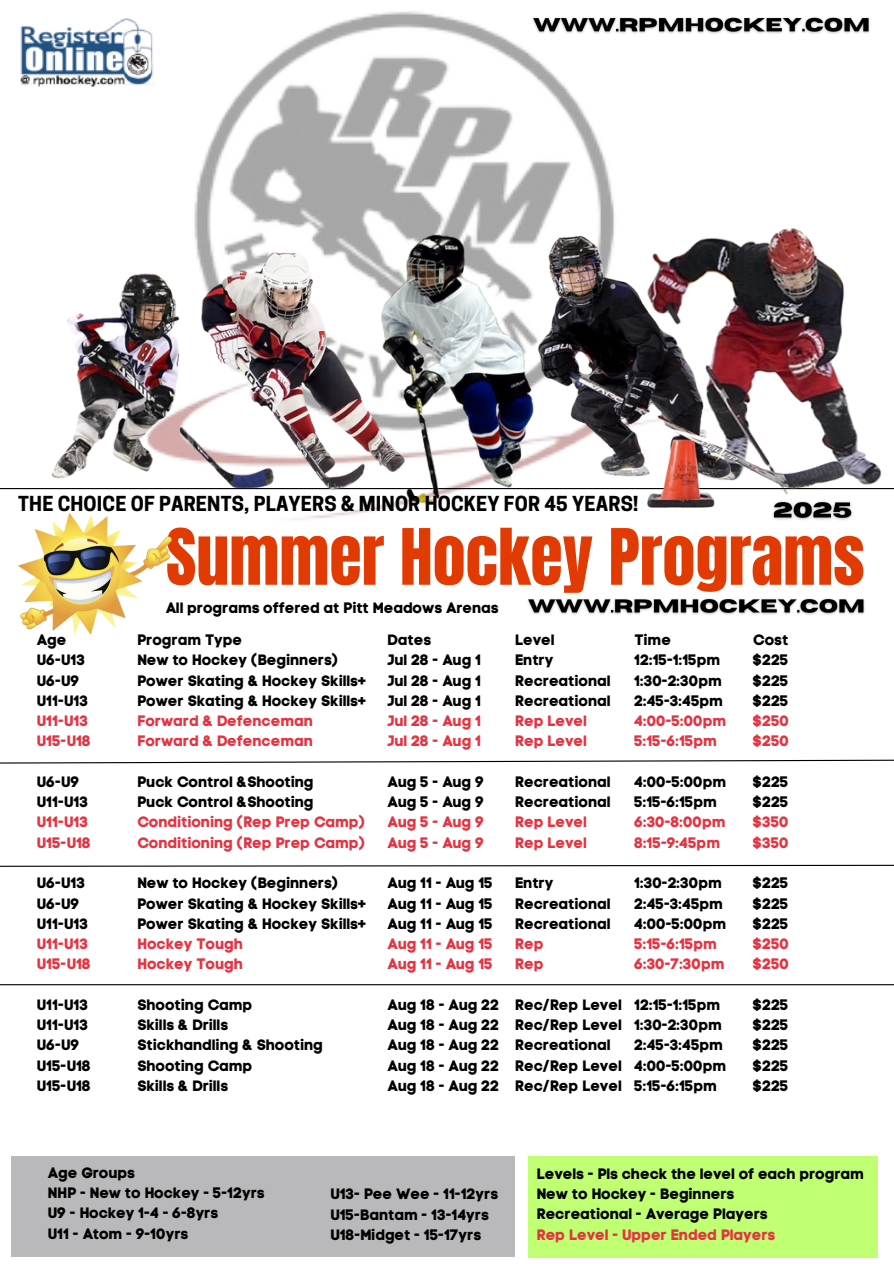
<style>
.page{position:relative;width:894px;height:1264px;background:#fff}
.page>*{position:absolute;margin:0;border:0;box-sizing:border-box;transform-origin:0 0}
.t1{font:66px "Anton";color:#e23a03}
.t2{font:700 19.35px "Cooper Hewitt";letter-spacing:.01em;color:#000}
.t3{font:15px/20.2px "Code Pro Bold LC";color:#000}
.t4{font:15px/20.2px "Code Pro Bold LC";color:#e43442}
.s1{color:#e43442}
.s2{color:#000}
</style>
<div class="page">
<img style="left:194px;top:11px;width:421px;height:509px">
<hr style="left:0;top:488px;width:893px;height:1px;background:#000">
<img style="left:18px;top:512px;width:154px;height:123px">
<div style="left:12px;top:1155px;width:503px;height:101px;background:#b9b8ba"></div>
<svg style="left:0;top:759px;width:893px;height:5px"></svg>
<svg style="left:0;top:864px;width:893px;height:3px"></svg>
<hr style="left:0;top:984px;width:893px;height:1px;background:#000">
<img style="left:306px;top:224px;width:190px;height:282px">
<img style="left:864px;top:453px;width:29px;height:37px">
<img style="left:496px;top:224px;width:368px;height:296px">
<img style="left:20px;top:18px;width:134px;height:69px">
<div style="left:528px;top:1155px;width:349px;height:102px;background:#c1ff72"></div>
<img style="left:48px;top:270px;width:147px;height:225px">
<img style="left:195px;top:235px;width:241px;height:276px">
<img style="left:528px;top:598px;width:337px;height:17px">
<img style="left:767px;top:495px;width:90px;height:25px">
<img style="left:528px;top:13px;width:342px;height:26px">
<p class="t2" style="left:18px;top:496px;width:621px">THE CHOICE OF PARENTS, PLAYERS &amp; MINOR HOCKEY FOR 45 YEARS!</p>
<p class="t1" style="left:166px;top:509px;width:700px">Summer Hockey Programs</p>
<p class="t3" style="left:37px;top:629px;width:31px">Age</p>
<p class="t3" style="left:37px;top:650px;width:53px">U6-U13<br>U6-U9<br>U11-U13<br><span class="s1">U11-U13</span></p>
<p class="t4" style="left:37px;top:731px;width:56px">U15-U18</p>
<p class="t4" style="left:37px;top:771px;width:56px"><span class="s2">U6-U9<br>U11-U13<br></span>U11-U13<br>U15-U18</p>
<p class="t3" style="left:37px;top:872px;width:50px">U6-U13</p>
<p class="t4" style="left:37px;top:893px;width:56px"><span class="s2">U6-U9<br>U11-U13<br></span>U11-U13<br>U15-U18</p>
<p class="t3" style="left:37px;top:994px;width:53px">U11-U13</p>
<p class="t3" style="left:37px;top:1014px;width:56px">U11-U13<br>U6-U9<br>U15-U18<br>U15-U18</p>
<p class="t3" style="left:166px;top:597px;width:334px">All programs offered at Pitt Meadows Arenas</p>
<p class="t3" style="left:137px;top:629px;width:107px">Program Type</p>
<p class="t3" style="left:137px;top:650px;width:203px">New to Hockey (Beginners)</p>
<p class="t3" style="left:137px;top:670px;width:231px">Power Skating &amp; Hockey Skills+</p>
<p class="t3" style="left:137px;top:690px;width:231px">Power Skating &amp; Hockey Skills+</p>
<p class="t4" style="left:137px;top:710px;width:177px">Forward &amp; Defenceman</p>
<p class="t4" style="left:137px;top:731px;width:177px">Forward &amp; Defenceman</p>
<p class="t3" style="left:137px;top:771px;width:178px">Puck Control &amp;Shooting</p>
<h2 class="t3" style="left:137px;top:791px;width:178px">Puck Control &amp;Shooting</h2>
<p class="t4" style="left:137px;top:812px;width:230px">Conditioning (Rep Prep Camp)</p>
<h1 class="t4" style="left:137px;top:832px;width:230px">Conditioning (Rep Prep Camp)</h1>
<p class="t3" style="left:137px;top:872px;width:203px">New to Hockey (Beginners)</p>
<p class="t3" style="left:137px;top:893px;width:231px">Power Skating &amp; Hockey Skills+</p>
<h5 class="t3" style="left:137px;top:913px;width:231px">Power Skating &amp; Hockey Skills+</h5>
<p class="t4" style="left:137px;top:933px;width:107px">Hockey Tough</p>
<p class="t4" style="left:137px;top:953px;width:107px">Hockey Tough</p>
<h5 class="t3" style="left:137px;top:994px;width:117px">Shooting Camp</h5>
<p class="t3" style="left:137px;top:1014px;width:92px">Skills &amp; Drills</p>
<h5 class="t3" style="left:137px;top:1034px;width:187px">Stickhandling &amp; Shooting</h5>
<p class="t3" style="left:137px;top:1055px;width:117px">Shooting Camp</p>
<p class="t3" style="left:137px;top:1075px;width:92px">Skills &amp; Drills</p>
<p class="t3" style="left:387px;top:629px;width:45px">Dates</p>
<p class="t3" style="left:387px;top:650px;width:95px">Jul 28 - Aug 1</p>
<p class="t3" style="left:387px;top:670px;width:95px">Jul 28 - Aug 1</p>
<p class="t3" style="left:387px;top:690px;width:95px">Jul 28 - Aug 1</p>
<p class="t4" style="left:387px;top:710px;width:95px">Jul 28 - Aug 1</p>
<p class="t4" style="left:387px;top:731px;width:95px">Jul 28 - Aug 1</p>
<p class="t3" style="left:387px;top:771px;width:98px">Aug 5 - Aug 9</p>
<p class="t3" style="left:387px;top:791px;width:98px">Aug 5 - Aug 9</p>
<p class="t4" style="left:387px;top:812px;width:98px">Aug 5 - Aug 9</p>
<p class="t4" style="left:387px;top:832px;width:98px">Aug 5 - Aug 9</p>
<p class="t3" style="left:387px;top:872px;width:107px">Aug 11 - Aug 15</p>
<p class="t3" style="left:387px;top:893px;width:107px">Aug 11 - Aug 15</p>
<p class="t3" style="left:387px;top:913px;width:107px">Aug 11 - Aug 15</p>
<p class="t4" style="left:387px;top:933px;width:107px">Aug 11 - Aug 15</p>
<p class="t4" style="left:387px;top:953px;width:107px">Aug 11 - Aug 15</p>
<p class="t3" style="left:387px;top:994px;width:113px">Aug 18 - Aug 22</p>
<p class="t3" style="left:387px;top:1014px;width:113px">Aug 18 - Aug 22</p>
<p class="t3" style="left:387px;top:1034px;width:113px">Aug 18 - Aug 22</p>
<p class="t3" style="left:387px;top:1055px;width:113px">Aug 18 - Aug 22</p>
<p class="t3" style="left:387px;top:1075px;width:113px">Aug 18 - Aug 22</p>
<p class="t3" style="left:515px;top:629px;width:41px">Level</p>
<p class="t3" style="left:515px;top:650px;width:40px">Entry</p>
<p class="t3" style="left:515px;top:670px;width:97px">Recreational</p>
<p class="t3" style="left:515px;top:690px;width:97px">Recreational</p>
<p class="t4" style="left:515px;top:710px;width:73px">Rep Level</p>
<p class="t4" style="left:515px;top:731px;width:73px">Rep Level</p>
<p class="t3" style="left:515px;top:771px;width:97px">Recreational</p>
<p class="t3" style="left:515px;top:791px;width:97px">Recreational</p>
<p class="t4" style="left:515px;top:812px;width:73px">Rep Level</p>
<p class="t4" style="left:515px;top:832px;width:73px">Rep Level</p>
<p class="t3" style="left:515px;top:872px;width:40px">Entry</p>
<p class="t3" style="left:515px;top:893px;width:97px">Recreational</p>
<p class="t3" style="left:515px;top:913px;width:97px">Recreational</p>
<p class="t4" style="left:515px;top:933px;width:30px">Rep</p>
<p class="t4" style="left:515px;top:953px;width:30px">Rep</p>
<p class="t3" style="left:515px;top:994px;width:108px">Rec/Rep Level</p>
<p class="t3" style="left:515px;top:1014px;width:108px">Rec/Rep Level</p>
<p class="t3" style="left:515px;top:1034px;width:97px">Recreational</p>
<p class="t3" style="left:515px;top:1055px;width:108px">Rec/Rep Level</p>
<p class="t3" style="left:515px;top:1075px;width:108px">Rec/Rep Level</p>
<p class="t3" style="left:634px;top:629px;width:38px">Time</p>
<p class="t3" style="left:634px;top:650px;width:88px">12:15-1:15pm</p>
<p class="t3" style="left:634px;top:670px;width:89px">1:30-2:30pm</p>
<p class="t3" style="left:634px;top:690px;width:90px">2:45-3:45pm</p>
<p class="t4" style="left:634px;top:710px;width:93px">4:00-5:00pm</p>
<p class="t4" style="left:634px;top:731px;width:84px">5:15-6:15pm</p>
<p class="t3" style="left:634px;top:771px;width:93px">4:00-5:00pm</p>
<p class="t3" style="left:634px;top:791px;width:84px">5:15-6:15pm</p>
<p class="t4" style="left:634px;top:812px;width:93px">6:30-8:00pm</p>
<p class="t4" style="left:634px;top:832px;width:87px">8:15-9:45pm</p>
<p class="t3" style="left:634px;top:872px;width:89px">1:30-2:30pm</p>
<p class="t3" style="left:634px;top:893px;width:90px">2:45-3:45pm</p>
<p class="t3" style="left:634px;top:913px;width:93px">4:00-5:00pm</p>
<p class="t4" style="left:634px;top:933px;width:84px">5:15-6:15pm</p>
<p class="t4" style="left:634px;top:953px;width:92px">6:30-7:30pm</p>
<p class="t3" style="left:634px;top:994px;width:88px">12:15-1:15pm</p>
<p class="t3" style="left:634px;top:1014px;width:89px">1:30-2:30pm</p>
<p class="t3" style="left:634px;top:1034px;width:90px">2:45-3:45pm</p>
<p class="t3" style="left:634px;top:1055px;width:93px">4:00-5:00pm</p>
<p class="t3" style="left:634px;top:1075px;width:84px">5:15-6:15pm</p>
<p class="t3" style="left:753px;top:629px;width:37px">Cost</p>
<p class="t3" style="left:753px;top:650px;width:37px">$225</p>
<p class="t3" style="left:753px;top:670px;width:37px">$225</p>
<p class="t3" style="left:753px;top:690px;width:37px">$225</p>
<p class="t4" style="left:753px;top:710px;width:38px">$250</p>
<p class="t4" style="left:753px;top:731px;width:38px">$250</p>
<p class="t3" style="left:753px;top:771px;width:37px">$225</p>
<p class="t3" style="left:753px;top:791px;width:37px">$225</p>
<p class="t4" style="left:753px;top:812px;width:37px">$350</p>
<p class="t4" style="left:753px;top:832px;width:37px">$350</p>
<p class="t3" style="left:753px;top:872px;width:37px">$225</p>
<p class="t3" style="left:753px;top:893px;width:37px">$225</p>
<p class="t3" style="left:753px;top:913px;width:37px">$225</p>
<p class="t4" style="left:753px;top:933px;width:38px">$250</p>
<p class="t4" style="left:753px;top:953px;width:38px">$250</p>
<p class="t3" style="left:753px;top:994px;width:37px">$225</p>
<p class="t3" style="left:753px;top:1014px;width:37px">$225</p>
<p class="t3" style="left:753px;top:1034px;width:37px">$225</p>
<p class="t3" style="left:753px;top:1055px;width:37px">$225</p>
<p class="t3" style="left:753px;top:1075px;width:37px">$225</p>
<p class="t3" style="left:48px;top:1162px;width:89px">Age Groups</p>
<p class="t3" style="left:48px;top:1182px;width:218px">NHP - New to Hockey - 5-12yrs</p>
<p class="t3" style="left:48px;top:1202px;width:172px">U9 - Hockey 1-4 - 6-8yrs</p>
<p class="t3" style="left:48px;top:1223px;width:142px">U11 - Atom - 9-10yrs</p>
<p class="t3" style="left:330px;top:1183px;width:169px">U13- Pee Wee - 11-12yrs</p>
<p class="t3" style="left:330px;top:1204px;width:160px">U15-Bantam - 13-14yrs</p>
<p class="t3" style="left:330px;top:1224px;width:152px">U18-Midget - 15-17yrs</p>
<p class="t3" style="left:536px;top:1163px;width:329px">Levels - Pls check the level of each program</p>
<p class="t3" style="left:536px;top:1183px;width:199px">New to Hockey - Beginners</p>
<p class="t3" style="left:536px;top:1203px;width:232px">Recreational - Average Players</p>
<p class="t4" style="left:536px;top:1224px;width:240px">Rep Level - Upper Ended Players</p>
</div>
